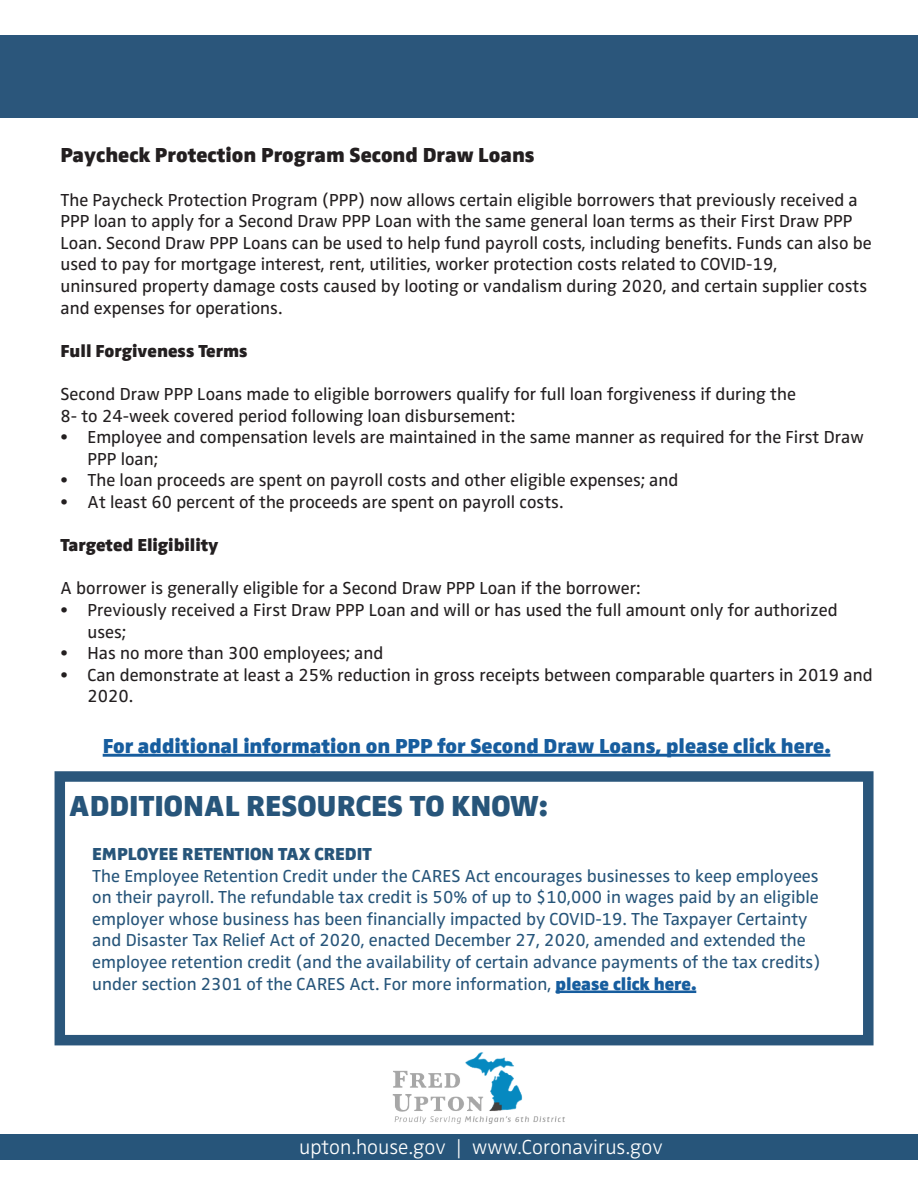
<style>
.page{position:relative;width:918px;height:1188px;background:#fff}
.page>*{position:absolute;margin:0;border:0;box-sizing:border-box;transform-origin:0 0}
.t1{font:900 30px "Zwo Pro";color:#27557a}
.t2{font:900 21px "Zwo Pro";color:#175d9e}
.t3{font:900 21px "Zwo Pro";color:#231f20}
.t4{font:300 21px "Zwo Pro";color:#fff}
.t5{font:18px/21.6px "Zwo Pro";color:#231f20}
.t6{font:18px/21.6px "Zwo Pro";color:#27557a}
.t7{font:900 18px "Zwo Pro";color:#231f20}
.t8{font:900 18px "Zwo Pro";color:#27557a}
.s1{font-weight:900;color:#175d9e}
</style>
<div class="page">
<div style="left:0;top:35px;width:918px;height:83px;background:#2b567b"></div>
<img style="left:392px;top:1052px;width:173px;height:72px">
<div style="left:0;top:1134px;width:918px;height:26px;background:#27557a"></div>
<hr style="left:103px;top:754px;width:727px;height:3px;background:#175d9e">
<div style="left:55px;top:771px;width:819px;height:274px;border:10px solid #2a567b"></div>
<hr style="left:556px;top:991px;width:140px;height:2px;background:#175d9e">
<p class="t3" style="left:60px;top:139px;width:476px">Paycheck Protection Program Second Draw Loans</p>
<p class="t5" style="left:60px;top:188px;width:813px">The Paycheck Protection Program (PPP) now allows certain eligible borrowers that previously received a PPP loan to apply for a Second Draw PPP Loan with the same general loan terms as their First Draw PPP Loan. Second Draw PPP Loans can be used to help fund payroll costs, including benefits. Funds can also be used to pay for mortgage interest, rent, utilities, worker protection costs related to COVID-19,</p>
<p class="t5" style="left:60px;top:274px;width:808px">uninsured property damage costs caused by looting or vandalism during 2020, and certain supplier costs and expenses for operations.</p>
<p class="t7" style="left:60px;top:337px;width:189px">Full Forgiveness Terms</p>
<p class="t5" style="left:60px;top:382px;width:737px">Second Draw PPP Loans made to eligible borrowers qualify for full loan forgiveness if during the</p>
<p class="t5" style="left:60px;top:404px;width:456px">8- to 24-week covered period following loan disbursement:</p>
<p class="t5" style="left:87px;top:425px;width:778px;text-indent:-27px">• Employee and compensation levels are maintained in the same manner as required for the First Draw<br>PPP loan;</p>
<p class="t5" style="left:60px;top:468px;width:619px">• The loan proceeds are spent on payroll costs and other eligible expenses; and</p>
<p class="t5" style="left:60px;top:490px;width:504px">• At least 60 percent of the proceeds are spent on payroll costs.</p>
<p class="t7" style="left:60px;top:531px;width:160px">Targeted Eligibility</p>
<p class="t5" style="left:60px;top:576px;width:581px">A borrower is generally eligible for a Second Draw PPP Loan if the borrower:</p>
<p class="t5" style="left:87px;top:598px;width:752px;text-indent:-27px">• Previously received a First Draw PPP Loan and will or has used the full amount only for authorized uses;</p>
<p class="t5" style="left:60px;top:641px;width:324px">• Has no more than 300 employees; and</p>
<p class="t5" style="left:87px;top:663px;width:787px;text-indent:-27px">• Can demonstrate at least a 25% reduction in gross receipts between comparable quarters in 2019 and<br>2020.</p>
<p class="t2" style="left:103px;top:729px;width:729px">For additional information on PPP for Second Draw Loans, please click here.</p>
<p class="t1" style="left:69px;top:783px;width:480px">ADDITIONAL RESOURCES TO KNOW:</p>
<p class="t8" style="left:92px;top:840px;width:281px">EMPLOYEE RETENTION TAX CREDIT</p>
<p class="t6" style="left:92px;top:864px;width:730px">The Employee Retention Credit under the CARES Act encourages businesses to keep employees on their payroll. The refundable tax credit is 50% of up to $10,000 in wages paid by an eligible employer whose business has been financially impacted by COVID-19. The Taxpayer Certainty and Disaster Tax Relief Act of 2020, enacted December 27, 2020, amended and extended the employee retention credit (and the availability of certain advance payments of the tax credits) under section 2301 of the CARES Act. For more information, <span class="s1">please click here.</span></p>
<p class="t4" style="left:299px;top:1131px;width:365px">upton.house.gov | www.Coronavirus.gov</p>
</div>
